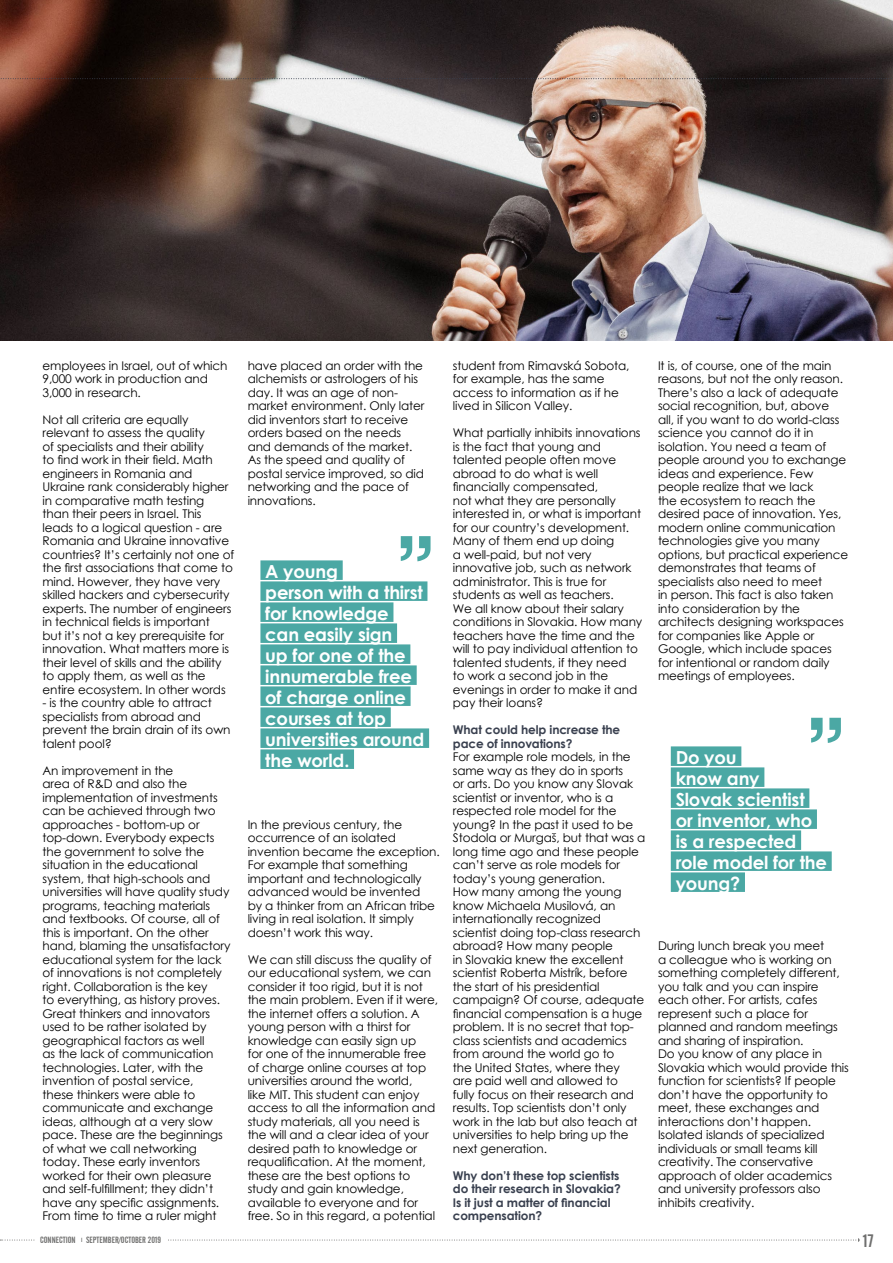
<style>
.page{position:relative;width:893px;height:1263px;background:#fff}
.page>*{position:absolute;margin:0;border:0;box-sizing:border-box;transform-origin:0 0}
.t1{font:700 18px/21px "Century Gothic";letter-spacing:-.01em;color:#fff}
.t2{font:18px "Alternate Gothic No 2 BT";color:#6f6f6e}
.t3{font:12px/13.5px "Century Gothic";letter-spacing:-.01em;color:#000}
.t4{font:700 12px/13.5px "Century Gothic";letter-spacing:-.01em;color:#39404f}
.t5{font:9px "Alternate Gothic No 2 BT";color:#6f6f6e}
</style>
<div class="page">
<svg style="left:0;top:1238px;width:860px;height:4px"></svg>
<div style="left:35px;top:1235px;width:131px;height:9px;background:#fff"></div>
<img style="left:0;top:0;width:893px;height:340px">
<svg style="left:0;top:78px;width:893px;height:1px"></svg>
<svg style="left:401px;top:536px;width:30px;height:25px"></svg>
<div style="left:260px;top:560px;width:83px;height:20px;background:#4ba8a4"></div>
<div style="left:260px;top:581px;width:167px;height:20px;background:#4ba8a4"></div>
<div style="left:260px;top:602px;width:133px;height:20px;background:#4ba8a4"></div>
<div style="left:260px;top:623px;width:137px;height:20px;background:#4ba8a4"></div>
<div style="left:260px;top:644px;width:150px;height:20px;background:#4ba8a4"></div>
<div style="left:260px;top:665px;width:157px;height:20px;background:#4ba8a4"></div>
<div style="left:260px;top:686px;width:151px;height:20px;background:#4ba8a4"></div>
<div style="left:260px;top:707px;width:131px;height:20px;background:#4ba8a4"></div>
<div style="left:260px;top:728px;width:169px;height:20px;background:#4ba8a4"></div>
<div style="left:260px;top:749px;width:94px;height:20px;background:#4ba8a4"></div>
<svg style="left:811px;top:718px;width:30px;height:25px"></svg>
<div style="left:671px;top:746px;width:70px;height:20px;background:#4ba8a4"></div>
<div style="left:671px;top:767px;width:93px;height:20px;background:#4ba8a4"></div>
<div style="left:671px;top:788px;width:138px;height:20px;background:#4ba8a4"></div>
<div style="left:671px;top:809px;width:146px;height:20px;background:#4ba8a4"></div>
<div style="left:671px;top:830px;width:130px;height:20px;background:#4ba8a4"></div>
<div style="left:671px;top:851px;width:161px;height:20px;background:#4ba8a4"></div>
<div style="left:671px;top:872px;width:74px;height:20px;background:#4ba8a4"></div>
<p class="t3" style="left:43px;top:358px;width:187px">employees in Israel, out of which<br>9,000 work in production and<br>3,000 in research.</p>
<p class="t3" style="left:43px;top:412px;width:193px">Not all criteria are equally relevant to assess the quality<br>of specialists and their ability<br>to find work in their field. Math engineers in Romania and<br>Ukraine rank considerably higher in comparative math testing<br>than their peers in Israel. This leads to a logical question - are<br>Romania and Ukraine innovative countries? It’s certainly not one of the first associations that come to mind. However, they have very skilled hackers and cybersecurity experts. The number of engineers in technical fields is important<br>but it’s not a key prerequisite for innovation. What matters more is their level of skills and the ability to apply them, as well as the entire ecosystem. In other words</p>
<p class="t3" style="left:43px;top:696px;width:189px">- is the country able to attract specialists from abroad and prevent the brain drain of its own talent pool?</p>
<p class="t3" style="left:43px;top:763px;width:189px">An improvement in the<br>area of R&amp;D and also the implementation of investments can be achieved through two approaches - bottom-up or top-down. Everybody expects the government to solve the situation in the educational system, that high-schools and universities will have quality study programs, teaching materials and textbooks. Of course, all of this is important. On the other hand, blaming the unsatisfactory educational system for the lack of innovations is not completely right. Collaboration is the key<br>to everything, as history proves.<br>Great thinkers and innovators used to be rather isolated by geographical factors as well<br>as the lack of communication technologies. Later, with the invention of postal service,<br>these thinkers were able to communicate and exchange ideas, although at a very slow pace. These are the beginnings of what we call networking today. These early inventors worked for their own pleasure and self-fulfillment; they didn’t have any specific assignments.<br>From time to time a ruler might</p>
<p class="t5" style="left:40px;top:1235px;width:123px">CONNECTION <sup>I</sup> SEPTEMBER/OCTOBER 2019</p>
<p class="t3" style="left:248px;top:358px;width:178px">have placed an order with the alchemists or astrologers of his day. It was an age of non&shy;market environment. Only later did inventors start to receive orders based on the needs and demands of the market.<br>As the speed and quality of postal service improved, so did networking and the pace of innovations.</p>
<h1 class="t1" style="left:265px;top:560px;width:161px">A young<br>person with a thirst for knowledge can easily sign<br>up for one of the innumerable free of charge online courses at top universities around the world.</h1>
<p class="t3" style="left:248px;top:817px;width:193px">In the previous century, the occurrence of an isolated invention became the exception.<br>For example that something important and technologically advanced would be invented<br>by a thinker from an African tribe living in real isolation. It simply doesn’t work this way.</p>
<p class="t3" style="left:248px;top:952px;width:192px">We can still discuss the quality of our educational system, we can consider it too rigid, but it is not the main problem. Even if it were, the internet offers a solution. A young person with a thirst for knowledge can easily sign up<br>for one of the innumerable free of charge online courses at top universities around the world,<br>like MIT. This student can enjoy access to all the information and study materials, all you need is the will and a clear idea of your desired path to knowledge or requalification. At the moment, these are the best options to study and gain knowledge, available to everyone and for free. So in this regard, a potential</p>
<p class="t3" style="left:453px;top:358px;width:178px">student from Rimavská Sobota, for example, has the same access to information as if he lived in Silicon Valley.</p>
<p class="t3" style="left:453px;top:426px;width:191px">What partially inhibits innovations is the fact that young and talented people often move abroad to do what is well financially compensated,<br>not what they are personally interested in, or what is important for our country’s development.<br>Many of them end up doing<br>a well-paid, but not very innovative job, such as network administrator. This is true for students as well as teachers.<br>We all know about their salary conditions in Slovakia. How many teachers have the time and the will to pay individual attention to talented students, if they need<br>to work a second job in the evenings in order to make it and pay their loans?</p>
<p class="t4" style="left:453px;top:723px;width:169px">What could help increase the pace of innovations?</p>
<p class="t3" style="left:453px;top:750px;width:194px">For example role models, in the same way as they do in sports<br>or arts. Do you know any Slovak scientist or inventor, who is a respected role model for the young? In the past it used to be<br>Stodola or Murgaš, but that was a long time ago and these people can’t serve as role models for today’s young generation.<br>How many among the young know Michaela Musilová, an internationally recognized scientist doing top-class research abroad? How many people<br>in Slovakia knew the excellent scientist Roberta Mistrík, before the start of his presidential campaign? Of course, adequate financial compensation is a huge problem. It is no secret that top&shy;class scientists and academics from around the world go to<br>the United States, where they<br>are paid well and allowed to<br>fully focus on their research and results. Top scientists don’t only work in the lab but also teach at universities to help bring up the next generation.</p>
<p class="t4" style="left:453px;top:1168px;width:169px">Why don’t these top scientists do their research in Slovakia?<br>Is it just a matter of financial compensation?</p>
<p class="t3" style="left:658px;top:358px;width:192px">It is, of course, one of the main reasons, but not the only reason.<br>There’s also a lack of adequate social recognition, but, above<br>all, if you want to do world-class science you cannot do it in isolation. You need a team of people around you to exchange ideas and experience. Few people realize that we lack<br>the ecosystem to reach the desired pace of innovation. Yes, modern online communication technologies give you many options, but practical experience demonstrates that teams of specialists also need to meet<br>in person. This fact is also taken into consideration by the architects designing workspaces for companies like Apple or<br>Google, which include spaces for intentional or random daily meetings of employees.</p>
<h1 class="t1" style="left:676px;top:746px;width:153px">Do you<br>know any<br>Slovak scientist<br>or inventor, who is a respected role model for the young?</h1>
<p class="t3" style="left:658px;top:939px;width:192px">During lunch break you meet<br>a colleague who is working on something completely different, you talk and you can inspire each other. For artists, cafes represent such a place for planned and random meetings and sharing of inspiration.<br>Do you know of any place in<br>Slovakia which would provide this function for scientists? If people don’t have the opportunity to meet, these exchanges and interactions don’t happen.<br>Isolated islands of specialized individuals or small teams kill creativity. The conservative approach of older academics and university professors also inhibits creativity.</p>
<h1 class="t2" style="left:863px;top:1231px;width:12px">17</h1>
</div>
